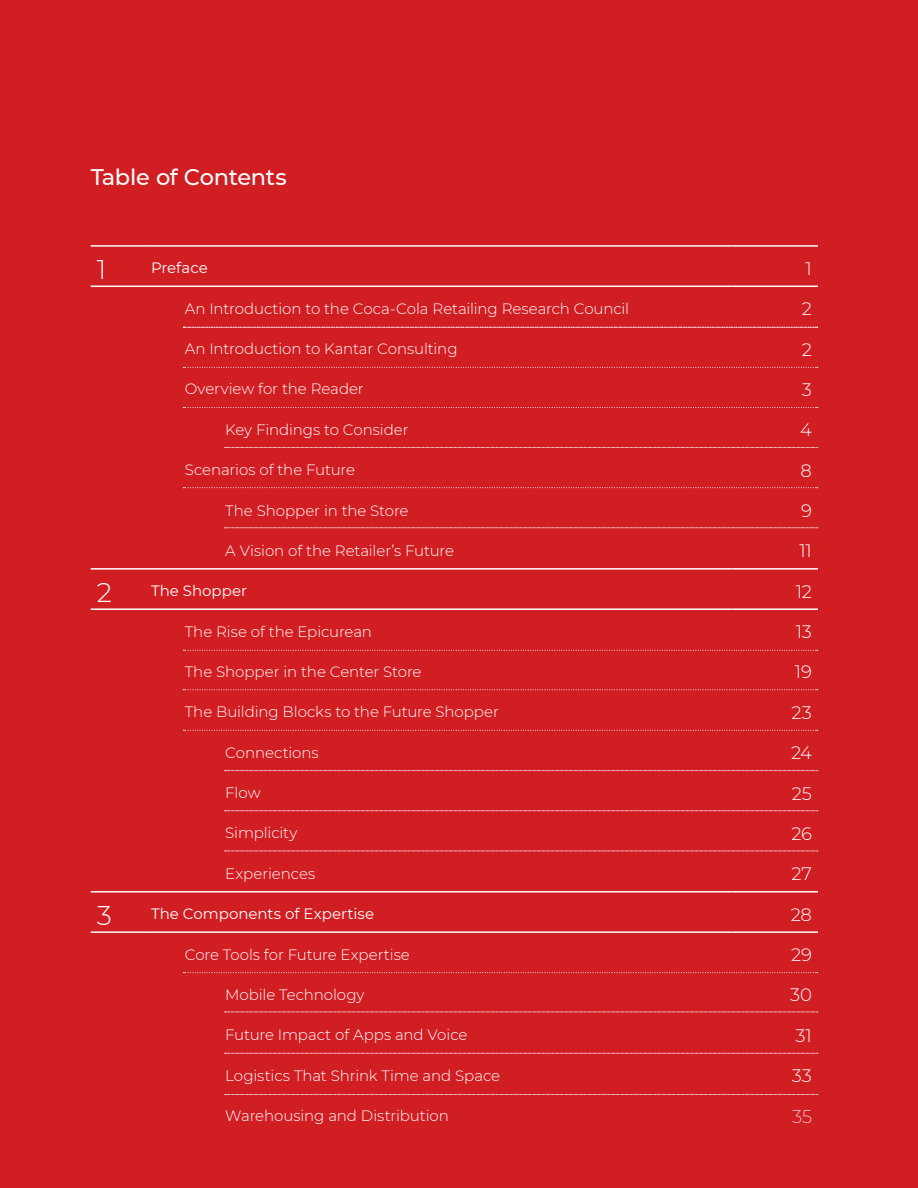
<style>
.page{position:relative;width:918px;height:1188px;background:#d11e23}
.page>*{position:absolute;margin:0;border:0;box-sizing:border-box;transform-origin:0 0}
.t1{font:300 27px "Montserrat";color:#fff}
.t2{font:500 22.5px "Montserrat";letter-spacing:-.015em;color:#fff}
.t3{font:300 18px "Montserrat";letter-spacing:-.005em;color:#fff}
.t4{font:200 18px "Montserrat";color:#fff}
.t5{font:300 15px "Montserrat";letter-spacing:-.005em;color:#fff}
.t6{font:15px "Montserrat";color:#fff}
</style>
<div class="page">
<hr style="left:91px;top:245px;width:54px;height:2px;background:#fff">
<hr style="left:145px;top:245px;width:587px;height:2px;background:#fff">
<hr style="left:732px;top:245px;width:86px;height:2px;background:#fff">
<hr style="left:91px;top:286px;width:54px;height:1px;background:#fff">
<hr style="left:145px;top:286px;width:587px;height:1px;background:#fff">
<hr style="left:732px;top:286px;width:86px;height:1px;background:#fff">
<hr style="left:91px;top:568px;width:54px;height:2px;background:#fff">
<hr style="left:145px;top:568px;width:587px;height:2px;background:#fff">
<hr style="left:732px;top:568px;width:86px;height:2px;background:#fff">
<hr style="left:91px;top:608px;width:54px;height:2px;background:#fff">
<hr style="left:145px;top:608px;width:587px;height:2px;background:#fff">
<hr style="left:732px;top:608px;width:86px;height:2px;background:#fff">
<hr style="left:91px;top:891px;width:54px;height:2px;background:#fff">
<hr style="left:145px;top:891px;width:587px;height:2px;background:#fff">
<hr style="left:732px;top:891px;width:86px;height:2px;background:#fff">
<hr style="left:91px;top:931px;width:54px;height:2px;background:#fff">
<hr style="left:145px;top:931px;width:587px;height:2px;background:#fff">
<hr style="left:732px;top:931px;width:86px;height:2px;background:#fff">
<svg style="left:183px;top:327px;width:635px;height:1px"></svg>
<svg style="left:183px;top:367px;width:635px;height:1px"></svg>
<svg style="left:183px;top:407px;width:635px;height:1px"></svg>
<svg style="left:183px;top:487px;width:635px;height:1px"></svg>
<svg style="left:225px;top:447px;width:593px;height:1px"></svg>
<svg style="left:225px;top:528px;width:593px;height:1px"></svg>
<svg style="left:183px;top:650px;width:635px;height:1px"></svg>
<svg style="left:183px;top:689px;width:635px;height:1px"></svg>
<svg style="left:183px;top:730px;width:635px;height:1px"></svg>
<svg style="left:225px;top:770px;width:593px;height:1px"></svg>
<svg style="left:225px;top:811px;width:593px;height:1px"></svg>
<svg style="left:225px;top:851px;width:593px;height:1px"></svg>
<svg style="left:183px;top:972px;width:635px;height:1px"></svg>
<svg style="left:225px;top:1012px;width:593px;height:1px"></svg>
<svg style="left:225px;top:1053px;width:593px;height:1px"></svg>
<svg style="left:225px;top:1094px;width:593px;height:1px"></svg>
<h2 class="t2" style="left:91px;top:161px;width:197px">Table of Contents</h2>
<h1 class="t1" style="left:97px;top:251px;width:11px">1</h1>
<p class="t6" style="left:151px;top:258px;width:58px">Preface</p>
<p class="t3" style="left:806px;top:256px;width:8px">1</p>
<p class="t5" style="left:185px;top:298px;width:446px">An Introduction to the Coca-Cola Retailing Research Council</p>
<p class="t3" style="left:802px;top:297px;width:12px">2</p>
<p class="t5" style="left:185px;top:339px;width:274px">An Introduction to Kantar Consulting</p>
<p class="t3" style="left:802px;top:337px;width:12px">2</p>
<p class="t5" style="left:185px;top:379px;width:181px">Overview for the Reader</p>
<p class="t3" style="left:802px;top:377px;width:12px">3</p>
<p class="t5" style="left:225px;top:419px;width:185px">Key Findings to Consider</p>
<p class="t3" style="left:800px;top:418px;width:13px">4</p>
<p class="t5" style="left:185px;top:460px;width:172px">Scenarios of the Future</p>
<p class="t3" style="left:801px;top:458px;width:13px">8</p>
<p class="t5" style="left:225px;top:500px;width:185px">The Shopper in the Store</p>
<p class="t3" style="left:801px;top:498px;width:12px">9</p>
<p class="t5" style="left:225px;top:540px;width:230px">A Vision of the Retailer’s Future</p>
<p class="t3" style="left:800px;top:539px;width:14px">11</p>
<h1 class="t1" style="left:97px;top:574px;width:17px">2</h1>
<p class="t6" style="left:151px;top:581px;width:98px">The Shopper</p>
<p class="t3" style="left:796px;top:579px;width:18px">12</p>
<p class="t5" style="left:185px;top:621px;width:189px">The Rise of the Epicurean</p>
<p class="t3" style="left:796px;top:620px;width:18px">13</p>
<p class="t5" style="left:185px;top:662px;width:238px">The Shopper in the Center Store</p>
<p class="t3" style="left:795px;top:660px;width:19px">19</p>
<p class="t5" style="left:185px;top:702px;width:316px">The Building Blocks to the Future Shopper</p>
<p class="t3" style="left:792px;top:700px;width:22px">23</p>
<p class="t5" style="left:225px;top:742px;width:95px">Connections</p>
<p class="t3" style="left:791px;top:741px;width:23px">24</p>
<p class="t5" style="left:225px;top:783px;width:37px">Flow</p>
<p class="t3" style="left:792px;top:781px;width:22px">25</p>
<p class="t5" style="left:225px;top:823px;width:74px">Simplicity</p>
<p class="t3" style="left:791px;top:821px;width:22px">26</p>
<p class="t5" style="left:225px;top:863px;width:91px">Experiences</p>
<p class="t3" style="left:791px;top:862px;width:22px">27</p>
<h1 class="t1" style="left:97px;top:897px;width:17px">3</h1>
<p class="t6" style="left:151px;top:904px;width:225px">The Components of Expertise</p>
<p class="t3" style="left:791px;top:902px;width:23px">28</p>
<p class="t5" style="left:185px;top:944px;width:227px">Core Tools for Future Expertise</p>
<p class="t3" style="left:791px;top:942px;width:22px">29</p>
<p class="t5" style="left:225px;top:984px;width:141px">Mobile Technology</p>
<p class="t3" style="left:790px;top:983px;width:23px">30</p>
<p class="t5" style="left:225px;top:1025px;width:244px">Future Impact of Apps and Voice</p>
<p class="t3" style="left:795px;top:1023px;width:18px">31</p>
<p class="t5" style="left:225px;top:1065px;width:276px">Logistics That Shrink Time and Space</p>
<p class="t3" style="left:792px;top:1064px;width:22px">33</p>
<p class="t5" style="left:225px;top:1106px;width:225px">Warehousing and Distribution</p>
<p class="t4" style="left:792px;top:1104px;width:21px">35</p>
</div>
